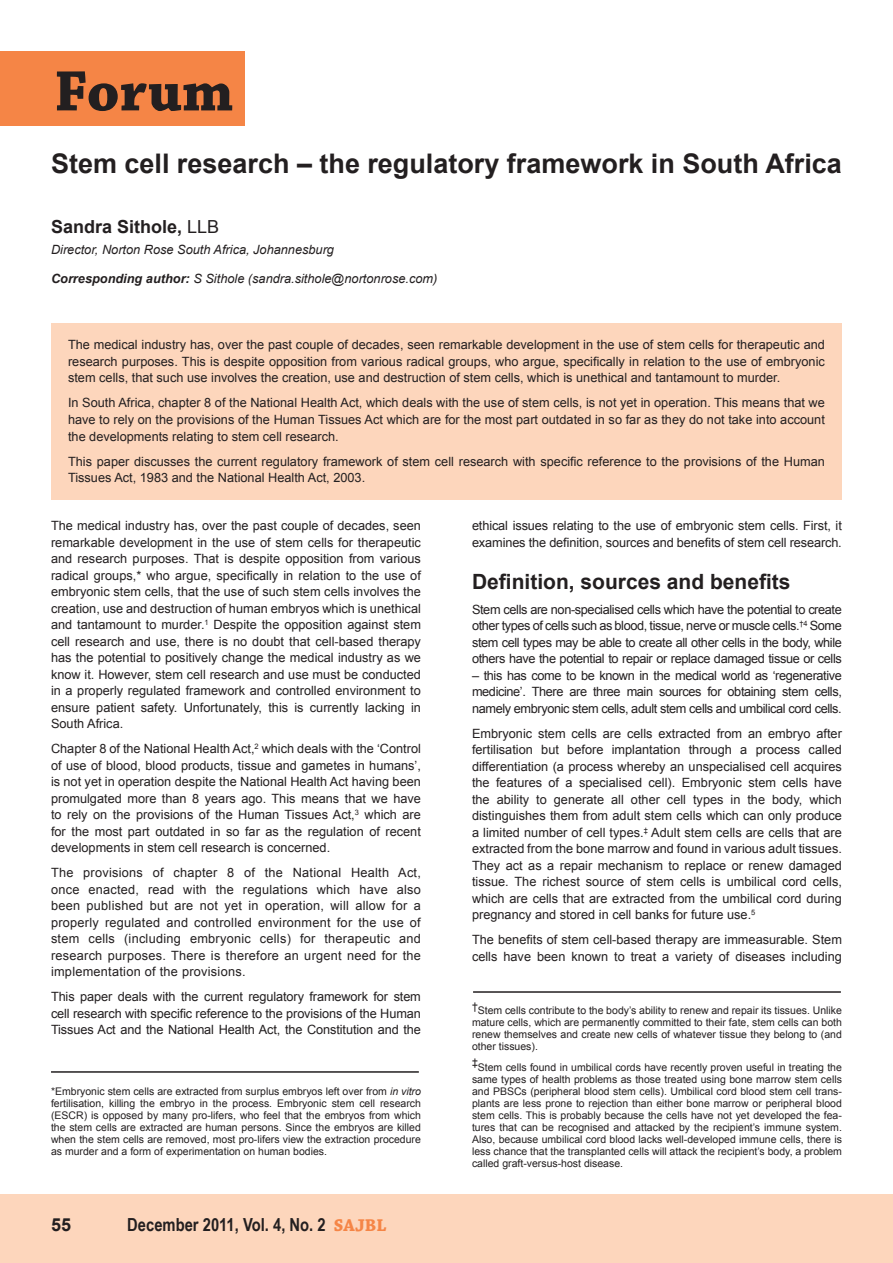
<style>
.page{position:relative;width:893px;height:1263px;background:#fff}
.page>*{position:absolute;margin:0;border:0;box-sizing:border-box;transform-origin:0 0}
.t1{font:700 60px "Chaparral Pro";color:#231f20}
.A_HEAD{font:700 27px "Arial";color:#231f20}
.B_HEAD{font:700 21px "Arial";color:#231f20}
.t2{font:700 18px "Arial Narrow";color:#231f20}
.AUTHORS_NAME{font:700 18px "Arial";color:#231f20}
.BODY_COPY{font:12.75px/16.5px "Arial";color:#231f20;text-align:justify}
.AUTHORS_ADDRESS{font:italic 12.75px "Arial";color:#231f20}
.BODY_COPY-2{font:10.5px/12px "Arial";color:#231f20;text-align:justify}
.s1{font-weight:400}
.s2{font-weight:700}
.s3{font-style:italic}
.s4{font-family:"Chaparral Pro";color:#f58546}
</style>
<div class="page">
<div style="left:0;top:51px;width:244px;height:74px;background:#f58546"></div>
<div style="left:51px;top:323px;width:791px;height:177px;background:#fdd6bc"></div>
<div style="left:0;top:1195px;width:893px;height:68px;background:#fdd6bc"></div>
<hr style="left:51px;top:1071px;width:368px;height:2px;background:#231f20">
<hr style="left:473px;top:991px;width:368px;height:2px;background:#231f20">
<p class="t1" style="left:54px;top:56px;width:181px">Forum</p>
<h1 class="A_HEAD" style="left:51px;top:145px;width:792px">Stem cell research – the regulatory framework in South Africa</h1>
<p class="AUTHORS_NAME" style="left:51px;top:215px;width:170px">Sandra Sithole, <span class="s1">LLB</span></p>
<p class="AUTHORS_ADDRESS" style="left:51px;top:241px;width:284px">Director, Norton Rose South Africa, Johannesburg</p>
<p class="AUTHORS_ADDRESS" style="left:51px;top:270px;width:388px"><span class="s2">Corresponding author:</span> S Sithole (sandra.sithole@nortonrose.com)</p>
<p class="BODY_COPY" style="left:68px;top:337px;width:758px">The medical industry has, over the past couple of decades, seen remarkable development in the use of stem cells for therapeutic and research purposes. This is despite opposition from various radical groups, who argue, specifically in relation to the use of embryonic stem cells, that such use involves the creation, use and destruction of stem cells, which is unethical and tantamount to murder.</p>
<p class="BODY_COPY" style="left:68px;top:395px;width:758px">In South Africa, chapter 8 of the National Health Act, which deals with the use of stem cells, is not yet in operation. This means that we have to rely on the provisions of the Human Tissues Act which are for the most part outdated in so far as they do not take into account the developments relating to stem cell research.</p>
<p class="BODY_COPY" style="left:68px;top:453px;width:758px">This paper discusses the current regulatory framework of stem cell research with specific reference to the provisions of the Human<br>Tissues Act, 1983 and the National Health Act, 2003.</p>
<p class="BODY_COPY" style="left:51px;top:518px;width:371px">The medical industry has, over the past couple of decades, seen remarkable development in the use of stem cells for therapeutic and research purposes. That is despite opposition from various radical groups,* who argue, specifically in relation to the use of embryonic stem cells, that the use of such stem cells involves the creation, use and destruction of human embryos which is unethical and tantamount to murder.<sup>1</sup> Despite the opposition against stem cell research and use, there is no doubt that cell-based therapy has the potential to positively change the medical industry as we know it. However, stem cell research and use must be conducted in a properly regulated framework and controlled environment to ensure patient safety. Unfortunately, this is currently lacking in South Africa.</p>
<p class="BODY_COPY" style="left:51px;top:741px;width:371px">Chapter 8 of the National Health Act,<sup>2</sup> which deals with the ‘Control of use of blood, blood products, tissue and gametes in humans’, is not yet in operation despite the National Health Act having been promulgated more than 8 years ago. This means that we have to rely on the provisions of the Human Tissues Act,<sup>3</sup> which are for the most part outdated in so far as the regulation of recent developments in stem cell research is concerned.</p>
<p class="BODY_COPY" style="left:51px;top:865px;width:371px">The provisions of chapter 8 of the National Health Act, once enacted, read with the regulations which have also been published but are not yet in operation, will allow for a properly regulated and controlled environment for the use of stem cells (including embryonic cells) for therapeutic and research purposes. There is therefore an urgent need for the implementation of the provisions.</p>
<p class="BODY_COPY" style="left:51px;top:989px;width:371px">This paper deals with the current regulatory framework for stem cell research with specific reference to the provisions of the Human Tissues Act and the National Health Act, the Constitution and the</p>
<p class="BODY_COPY" style="left:472px;top:518px;width:371px">ethical issues relating to the use of embryonic stem cells. First, it examines the definition, sources and benefits of stem cell research.</p>
<h2 class="B_HEAD" style="left:472px;top:568px;width:320px">Definition, sources and benefits</h2>
<p class="BODY_COPY" style="left:472px;top:601px;width:371px">Stem cells are non-specialised cells which have the potential to create other types of cells such as blood, tissue, nerve or muscle cells.<sup>†4</sup> Some stem cell types may be able to create all other cells in the body, while others have the potential to repair or replace damaged tissue or cells</p>
<p class="BODY_COPY" style="left:472px;top:667px;width:371px">– this has come to be known in the medical world as ‘regenerative medicine’. There are three main sources for obtaining stem cells, namely embryonic stem cells, adult stem cells and umbilical cord cells.</p>
<p class="BODY_COPY" style="left:472px;top:725px;width:371px">Embryonic stem cells are cells extracted from an embryo after fertilisation but before implantation through a process called differentiation (a process whereby an unspecialised cell acquires the features of a specialised cell). Embryonic stem cells have the ability to generate all other cell types in the body, which distinguishes them from adult stem cells which can only produce a limited number of cell types.<sup>‡</sup> Adult stem cells are cells that are extracted from the bone marrow and found in various adult tissues.<br>They act as a repair mechanism to replace or renew damaged tissue. The richest source of stem cells is umbilical cord cells, which are cells that are extracted from the umbilical cord during pregnancy and stored in cell banks for future use.<sup>5</sup></p>
<p class="BODY_COPY" style="left:472px;top:932px;width:371px">The benefits of stem cell-based therapy are immeasurable. Stem cells have been known to treat a variety of diseases including</p>
<p class="BODY_COPY-2" style="left:472px;top:1005px;width:371px">†Stem cells contribute to the body’s ability to renew and repair its tissues. Unlike mature cells, which are permanently committed to their fate, stem cells can both renew themselves and create new cells of whatever tissue they belong to (and other tissues).</p>
<p class="BODY_COPY-2" style="left:472px;top:1061px;width:371px">‡Stem cells found in umbilical cords have recently proven useful in treating the same types of health problems as those treated using bone marrow stem cells and PBSCs (peripheral blood stem cells). Umbilical cord blood stem cell trans&shy;plants are less prone to rejection than either bone marrow or peripheral blood stem cells. This is probably because the cells have not yet developed the fea&shy;tures that can be recognised and attacked by the recipient’s immune system.<br>Also, because umbilical cord blood lacks well-developed immune cells, there is less chance that the transplanted cells will attack the recipient’s body, a problem called graft-versus-host disease.</p>
<p class="BODY_COPY-2" style="left:51px;top:1085px;width:371px">*Embryonic stem cells are extracted from surplus embryos left over from <span class="s3">in vitro </span>fertilisation, killing the embryo in the process. Embryonic stem cell research (ESCR) is opposed by many pro-lifers, who feel that the embryos from which the stem cells are extracted are human persons. Since the embryos are killed when the stem cells are removed, most pro-lifers view the extraction procedure as murder and a form of experimentation on human bodies.</p>
<p class="AUTHORS_NAME" style="left:51px;top:1213px;width:22px">55</p>
<p class="t2" style="left:127px;top:1211px;width:261px">December 2011, Vol. 4, No. 2 <span class="s4">SAJBL</span></p>
</div>
